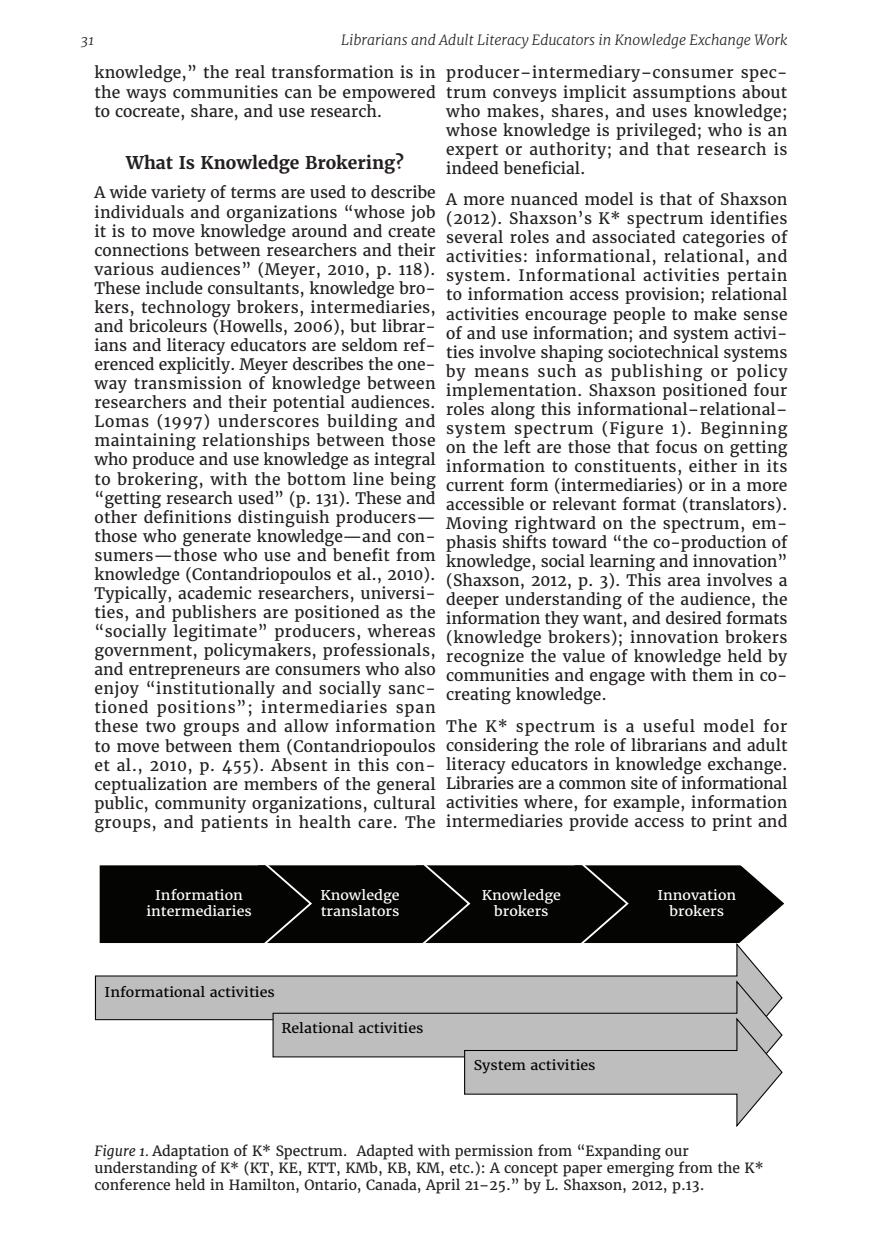
<style>
.page{position:relative;width:882px;height:1260px;background:#fff}
.page>*{position:absolute;margin:0;border:0;box-sizing:border-box;transform-origin:0 0}
.Level_1-Header-2Colu{font:700 17.5px "Merriweather";color:#231f20}
.Paragraphs-Story-2Co{font:15.75px/19.1px "Merriweather";letter-spacing:.005em;color:#231f20;text-align:justify}
.Figure_Caption{font:14px/16.8px "Merriweather";color:#231f20}
.t1{font:italic 300 14px "Merriweather";color:#231f20}
.t2{font:13.47px/16.1px "Merriweather";color:#fff;text-align:center;scale:1.07 1}
.t3{font:13.47px "Merriweather";color:#040503;scale:1.07 1}
.s1{font-style:italic}
</style>
<div class="page">
<div style="left:99px;top:865px;width:685px;height:76px;background:#040503"></div>
<svg style="left:95px;top:941px;width:672px;height:80px"></svg>
<div style="left:272px;top:979px;width:511px;height:79px;background:#bfbebe"></div>
<svg style="left:464px;top:1016px;width:319px;height:110px"></svg>
<p class="t1" style="left:81px;top:32px;width:15px">31</p>
<p class="t1" style="left:341px;top:32px;width:448px">Librarians and Adult Literacy Educators in Knowledge Exchange Work</p>
<p class="Paragraphs-Story-2Co" style="left:94px;top:63px;width:343px">knowledge,” the real transformation is in the ways communities can be empowered to cocreate, share, and use research.</p>
<p class="Level_1-Header-2Colu" style="left:126px;top:152px;width:279px">What Is Knowledge Brokering?</p>
<p class="Paragraphs-Story-2Co" style="left:94px;top:183px;width:343px">A wide variety of terms are used to describe individuals and organizations “whose job it is to move knowledge around and create connections between researchers and their various audiences” (Meyer, 2010, p. 118).<br>These include consultants, knowledge bro&shy;kers, technology brokers, intermediaries, and bricoleurs (Howells, 2006), but librar&shy;ians and literacy educators are seldom ref&shy;erenced explicitly. Meyer describes the one&shy;way transmission of knowledge between researchers and their potential audiences.<br>Lomas (1997) underscores building and maintaining relationships between those who produce and use knowledge as integral to brokering, with the bottom line being “getting research used” (p. 131). These and other definitions distinguish producers— those who generate knowledge—and con&shy;sumers—those who use and benefit from knowledge (Contandriopoulos et al., 2010).<br>Typically, academic researchers, universi&shy;ties, and publishers are positioned as the “socially legitimate” producers, whereas government, policymakers, professionals, and entrepreneurs are consumers who also enjoy “institutionally and socially sanc&shy;tioned positions”; intermediaries span these two groups and allow information to move between them (Contandriopoulos et al., 2010, p. 455). Absent in this con&shy;ceptualization are members of the general public, community organizations, cultural groups, and patients in health care. The</p>
<p class="Paragraphs-Story-2Co" style="left:446px;top:63px;width:343px">producer–intermediary–consumer spec&shy;trum conveys implicit assumptions about who makes, shares, and uses knowledge; whose knowledge is privileged; who is an expert or authority; and that research is indeed beneficial.</p>
<p class="Paragraphs-Story-2Co" style="left:446px;top:190px;width:343px">A more nuanced model is that of Shaxson (2012). Shaxson’s K* spectrum identifies several roles and associated categories of activities: informational, relational, and system. Informational activities pertain to information access provision; relational activities encourage people to make sense of and use information; and system activi&shy;ties involve shaping sociotechnical systems by means such as publishing or policy implementation. Shaxson positioned four roles along this informational–relational– system spectrum (Figure 1). Beginning on the left are those that focus on getting information to constituents, either in its current form (intermediaries) or in a more accessible or relevant format (translators).<br>Moving rightward on the spectrum, em&shy;phasis shifts toward “the co-production of knowledge, social learning and innovation” (Shaxson, 2012, p. 3). This area involves a deeper understanding of the audience, the information they want, and desired formats (knowledge brokers); innovation brokers recognize the value of knowledge held by communities and engage with them in co&shy;creating knowledge.</p>
<p class="Paragraphs-Story-2Co" style="left:446px;top:717px;width:343px">The K* spectrum is a useful model for considering the role of librarians and adult literacy educators in knowledge exchange.<br>Libraries are a common site of informational activities where, for example, information intermediaries provide access to print and</p>
<p class="t2" style="left:146px;top:887px;width:100px">Information intermediaries</p>
<p class="t2" style="left:320px;top:887px;width:75px;text-align:left">Knowledge translators</p>
<p class="t3" style="left:105px;top:984px;width:161px">Informational activities</p>
<p class="t3" style="left:282px;top:1020px;width:134px">Relational activities</p>
<p class="t2" style="left:482px;top:887px;width:75px">Knowledge brokers</p>
<p class="t3" style="left:474px;top:1057px;width:115px">System activities</p>
<p class="t2" style="left:657px;top:887px;width:75px">Innovation brokers</p>
<p class="Figure_Caption" style="left:94px;top:1143px;width:671px"><span class="s1">Figure 1.</span> Adaptation of K* Spectrum. Adapted with permission from “Expanding our understanding of K* (KT, KE, KTT, KMb, KB, KM, etc.): A concept paper emerging from the K* conference held in Hamilton, Ontario, Canada, April 21–25.” by L. Shaxson, 2012, p.13.</p>
</div>
